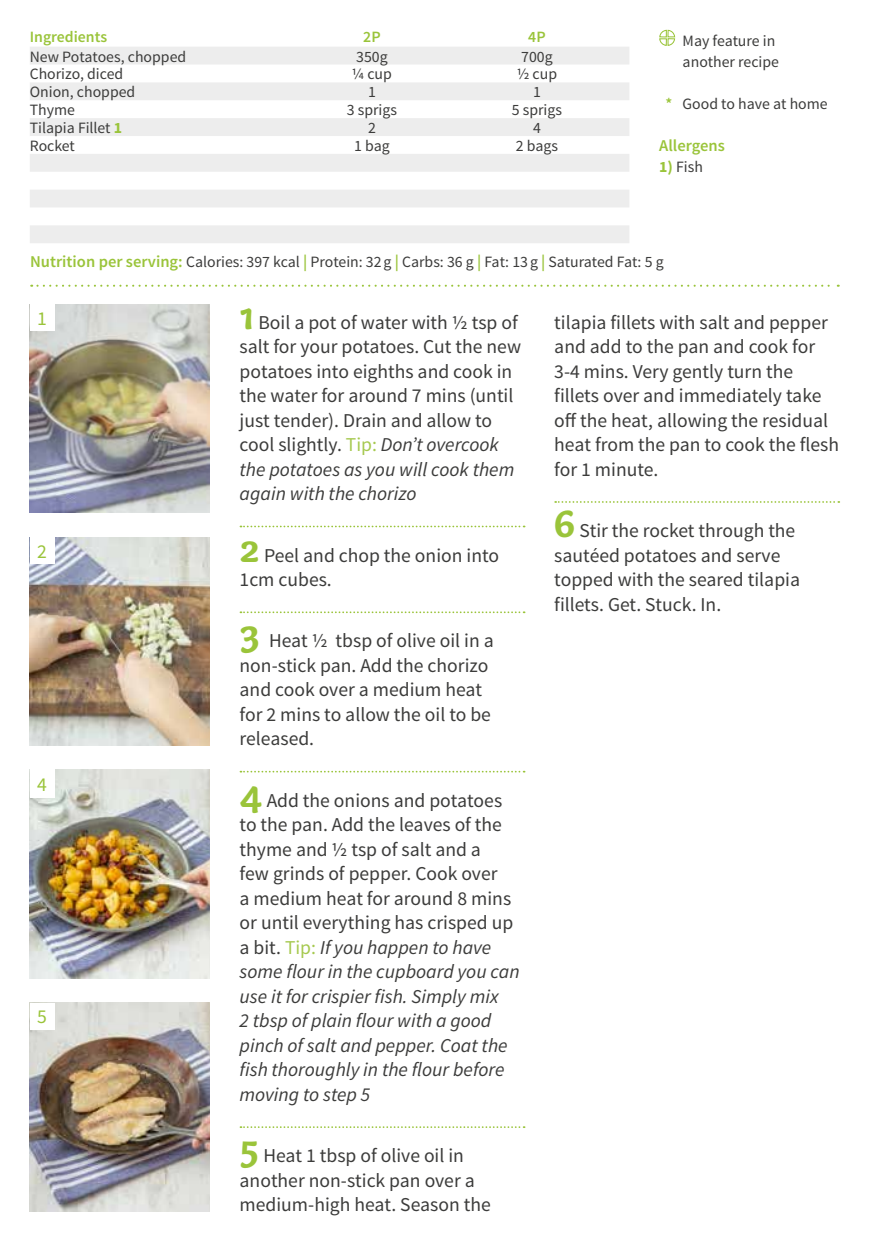
<style>
.page{position:relative;width:869px;height:1241px;background:#fff}
.page>*{position:absolute;margin:0;border:0;box-sizing:border-box;transform-origin:0 0}
.t1{font:19.6px/24.5px "Source Sans Pro";color:#3c3c3b}
.t2{font:italic 19.6px/24.5px "Source Sans Pro";color:#3c3c3b}
.t3{font:19.6px "Source Sans Pro";color:#9ac43a}
.t4{font:600 16.45px "Source Sans Pro";color:#9ac43a}
.t5{font:15.75px/21px "Source Sans Pro";color:#3c3c3b}
.t6{font:600 15.75px "Source Sans Pro";color:#9ac43a}
.s1{font-weight:700;color:#9ac43a}
.s2{font-weight:600;color:#9ac43a}
.s3{font-weight:600;font-size:16.45px;color:#9ac43a}
.s4{font-family:"Capucine Basic";font-weight:700;font-size:41.12px;color:#9ac43a}
.s5{color:#a6c94f}
.s6{font-style:italic}
.s7{font-family:"Capucine Basic";font-weight:700;font-style:normal;font-size:41.12px;color:#9ac43a}
.s8{font-style:normal}
.s9{font-style:normal;color:#a6c94f}
</style>
<div class="page">
<img style="left:30px;top:1002px;width:180px;height:208px">
<img style="left:30px;top:769px;width:180px;height:209px">
<img style="left:30px;top:304px;width:180px;height:208px">
<img style="left:30px;top:537px;width:180px;height:208px">
<svg style="left:31px;top:284px;width:807px;height:3px"></svg>
<svg style="left:659px;top:29px;width:16px;height:17px"></svg>
<svg style="left:30px;top:47px;width:599px;height:196px;fill:#ededed"></svg>
<div style="left:30px;top:304px;width:25px;height:26px;background:#fff"></div>
<div style="left:30px;top:537px;width:25px;height:26px;background:#fff"></div>
<div style="left:30px;top:769px;width:25px;height:29px;background:#fff"></div>
<div style="left:30px;top:1002px;width:25px;height:27px;background:#fff"></div>
<svg style="left:240px;top:525px;width:284px;height:2px"></svg>
<svg style="left:240px;top:611px;width:284px;height:2px"></svg>
<svg style="left:240px;top:770px;width:284px;height:2px"></svg>
<svg style="left:240px;top:1126px;width:284px;height:1px"></svg>
<svg style="left:555px;top:501px;width:283px;height:2px"></svg>
<p class="t6" style="left:30px;top:26px;width:79px">Ingredients</p>
<p class="t6" style="left:363px;top:26px;width:19px">2P</p>
<p class="t6" style="left:528px;top:26px;width:19px">4P</p>
<p class="t5" style="left:30px;top:46px;width:158px">New Potatoes, chopped</p>
<p class="t5" style="left:356px;top:46px;width:33px">350g</p>
<p class="t5" style="left:521px;top:46px;width:33px">700g</p>
<p class="t5" style="left:30px;top:64px;width:95px">Chorizo, diced</p>
<p class="t5" style="left:352px;top:64px;width:41px">¼ cup</p>
<p class="t5" style="left:516px;top:64px;width:42px">½ cup</p>
<p class="t5" style="left:30px;top:82px;width:107px">Onion, chopped</p>
<p class="t5" style="left:368px;top:82px;width:9px">1</p>
<p class="t5" style="left:532px;top:82px;width:9px">1</p>
<p class="t5" style="left:30px;top:100px;width:47px">Thyme</p>
<p class="t5" style="left:346px;top:100px;width:52px">3 sprigs</p>
<p class="t5" style="left:511px;top:100px;width:52px">5 sprigs</p>
<p class="t5" style="left:30px;top:117px;width:94px">Tilapia Fillet <span class="s1">1</span></p>
<p class="t5" style="left:368px;top:117px;width:9px">2</p>
<p class="t5" style="left:532px;top:117px;width:9px">4</p>
<p class="t5" style="left:30px;top:135px;width:47px">Rocket</p>
<p class="t5" style="left:354px;top:135px;width:37px">1 bag</p>
<p class="t5" style="left:515px;top:135px;width:44px">2 bags</p>
<p class="t5" style="left:682px;top:30px;width:98px">May feature in another recipe</p>
<p class="t5" style="left:665px;top:93px;width:163px"><span class="s2">*</span> Good to have at home</p>
<p class="t4" style="left:659px;top:135px;width:67px">Allergens</p>
<p class="t5" style="left:659px;top:156px;width:45px"><span class="s1">1)</span> Fish</p>
<p class="t5" style="left:30px;top:252px;width:634px"><span class="s3">Nutrition per serving:</span> Calories: 397 kcal <span class="s3">|</span> Protein: 32g <span class="s3">|</span> Carbs: 36 g <span class="s3">|</span> Fat: 13g <span class="s3">|</span> Saturated Fat: 5 g</p>
<p class="t3" style="left:37px;top:306px;width:11px">1</p>
<p class="t3" style="left:37px;top:539px;width:11px">2</p>
<p class="t3" style="left:37px;top:772px;width:11px">4</p>
<p class="t3" style="left:37px;top:1004px;width:11px">5</p>
<p class="t1" style="left:239px;top:310px;width:283px"><span class="s4">1</span> Boil a pot of water with ½ tsp of salt for your potatoes. Cut the new potatoes into eighths and cook in the water for around 7 mins (until just tender). Drain and allow to cool slightly. <span class="s5">Tip:</span> <span class="s6">Don’t overcook the potatoes as you will cook them again with the chorizo</span></p>
<p class="t1" style="left:239px;top:543px;width:261px"><span class="s4">2</span> Peel and chop the onion into<br>1cm cubes.</p>
<p class="t1" style="left:239px;top:628px;width:255px"><span class="s4">3</span> Heat ½ tbsp of olive oil in a non-stick pan. Add the chorizo and cook over a medium heat for 2 mins to allow the oil to be released.</p>
<p class="t2" style="left:239px;top:787px;width:281px"><span class="s7">4</span> <span class="s8">Add the onions and potatoes to the pan. Add the leaves of the thyme and ½ tsp of salt and a<br>few grinds of pepper. Cook over<br>a medium heat for around 8 mins or until everything has crisped up a bit.</span> <span class="s9">Tip:</span> If you happen to have some flour in the cupboard you can use it for crispier fish. Simply mix<br>2 tbsp of plain flour with a good pinch of salt and pepper. Coat the fish thoroughly in the flour before moving to step 5</p>
<p class="t1" style="left:239px;top:1143px;width:252px"><span class="s4">5</span> Heat 1 tbsp of olive oil in another non-stick pan over a medium-high heat. Season the</p>
<p class="t1" style="left:554px;top:310px;width:286px">tilapia fillets with salt and pepper and add to the pan and cook for<br>3-4 mins. Very gently turn the fillets over and immediately take off the heat, allowing the residual heat from the pan to cook the flesh for 1 minute.</p>
<p class="t1" style="left:554px;top:518px;width:247px"><span class="s4">6</span> Stir the rocket through the sautéed potatoes and serve topped with the seared tilapia fillets. Get. Stuck. In.</p>
</div>
